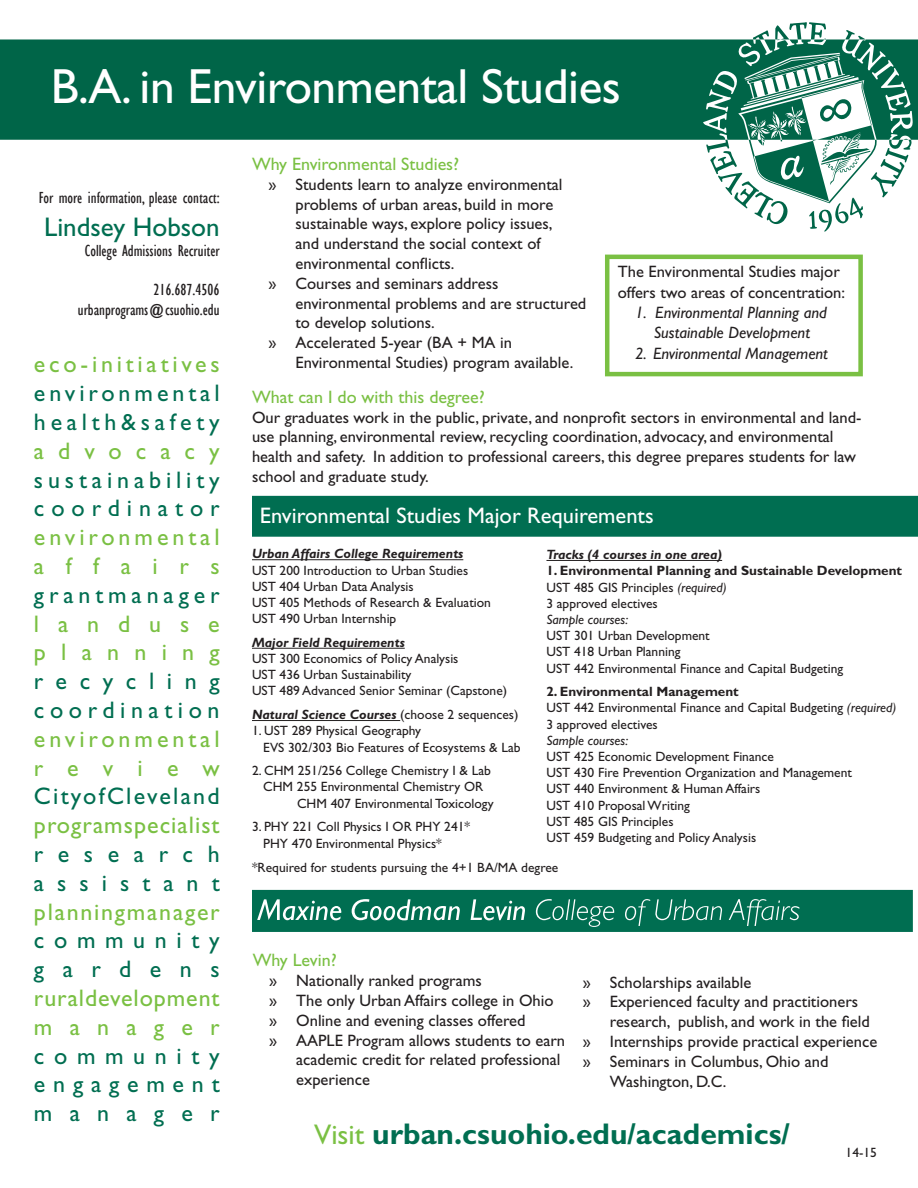
<style>
.page{position:relative;width:918px;height:1188px;background:#fff}
.page>*{position:absolute;margin:0;border:0;box-sizing:border-box;transform-origin:0 0}
.t1{font:49.5px "Gill Sans Std";letter-spacing:-.01em;color:#fff}
.t2{font:700 30px "Gill Sans Std";color:#006e51}
.t3{font:27px "Gill Sans Std";color:#006e51}
.t4{font:24px "Gill Sans Std";letter-spacing:.155em;color:#7ac043}
.t5{font:24px "Gill Sans Std";letter-spacing:.405em;color:#006e51}
.t6{font:24px "Gill Sans Std";letter-spacing:.045em;color:#7ac043}
.t7{font:24px "Gill Sans Std";letter-spacing:.04em;color:#7ac043}
.t8{font:24px "Gill Sans Std";letter-spacing:.095em;color:#006e51}
.t9{font:24px "Gill Sans Std";letter-spacing:.075em;color:#7ac043}
.t10{font:24px "Gill Sans Std";letter-spacing:.205em;color:#006e51}
.t11{font:24px "Gill Sans Std";letter-spacing:.165em;color:#006e51}
.t12{font:24px "Gill Sans Std";letter-spacing:.195em;color:#006e51}
.t13{font:24px "Gill Sans Std";letter-spacing:.2em;color:#006e51}
.t14{font:24px "Gill Sans Std";letter-spacing:.23em;color:#006e51}
.t15{font:24px "Gill Sans Std";letter-spacing:.29em;color:#006e51}
.t16{font:24px "Gill Sans Std";letter-spacing:.325em;color:#006e51}
.t17{font:24px "Gill Sans Std";letter-spacing:.525em;color:#006e51}
.t18{font:24px "Gill Sans Std";letter-spacing:.545em;color:#006e51}
.t19{font:24px "Gill Sans Std";letter-spacing:.585em;color:#7ac043}
.t20{font:24px "Gill Sans Std";letter-spacing:.635em;color:#7ac043}
.t21{font:24px "Gill Sans Std";letter-spacing:.61em;color:#006e51}
.t22{font:24px "Gill Sans Std";letter-spacing:.895em;color:#7ac043}
.t23{font:24px "Gill Sans Std";letter-spacing:.785em;color:#7ac043}
.t24{font:24px "Gill Sans Std";letter-spacing:.77em;color:#006e51}
.t25{font:24px "Gill Sans Std";letter-spacing:.72em;color:#7ac043}
.t26{font:24px "Gill Sans Std";letter-spacing:.72em;color:#006e51}
.t27{font:22.5px "Gill Sans Std";color:#fff}
.t28{font:18px "Gill Sans Std";color:#7ac043}
.t29{font:16.5px/19.8px "Gill Sans Std";color:#231f20}
.t30{font:condensed 16.5px "Gill Sans";color:#231f20}
.t31{font:italic 16.5px "Gill Sans Std";color:#231f20}
.t32{font:13.5px "Gill Sans Std";color:#231f20}
.t33{font:italic 700 13.5px "Gill Sans Std";color:#231f20}
.t34{font:700 13.5px "Gill Sans Std";color:#231f20}
.t35{font:italic 13.5px "Gill Sans Std";color:#231f20}
.s1{font-weight:400;font-style:normal}
.s2{font-style:italic}
.s3{font-weight:400;font-size:28.5px;color:#7ac043}
</style>
<div class="page">
<div style="left:605px;top:255px;width:258px;height:121px;border:4px solid #7ac043"></div>
<hr style="left:546px;top:560px;width:176px;height:1px;background:#231f20">
<div style="left:252px;top:496px;width:666px;height:41px;background:#006e51"></div>
<hr style="left:252px;top:559px;width:211px;height:1px;background:#231f20">
<hr style="left:252px;top:648px;width:153px;height:1px;background:#231f20">
<hr style="left:252px;top:720px;width:148px;height:1px;background:#231f20">
<div style="left:0;top:39px;width:918px;height:101px;background:#006548"></div>
<svg style="left:706px;top:22px;width:206px;height:210px"></svg>
<svg style="left:252px;top:890px;width:661px;height:42px;background:#187b61"></svg>
<p class="t1" style="left:51px;top:58px;width:572px">B.A. in Environmental Studies</p>
<p class="t30" style="left:39px;top:188px;width:182px">For more information, please contact:</p>
<p class="t3" style="left:44px;top:211px;width:177px">Lindsey Hobson</p>
<p class="t30" style="left:85px;top:240px;width:136px">College Admissions Recruiter</p>
<p class="t30" style="left:154px;top:280px;width:68px">216.687.4506</p>
<p class="t30" style="left:78px;top:300px;width:143px">urbanprograms@csuohio.edu</p>
<p class="t4" style="left:34px;top:351px;width:187px">eco-initiatives</p>
<p class="t11" style="left:34px;top:379px;width:187px">environmental</p>
<p class="t12" style="left:34px;top:408px;width:187px">health&amp;safety</p>
<p class="t19" style="left:34px;top:437px;width:187px">advocacy</p>
<p class="t10" style="left:34px;top:466px;width:187px">sustainability</p>
<p class="t15" style="left:34px;top:495px;width:187px">coordinator</p>
<p class="t4" style="left:34px;top:523px;width:187px">environmental</p>
<p class="t22" style="left:34px;top:552px;width:187px">affairs</p>
<p class="t13" style="left:34px;top:581px;width:187px">grantmanager</p>
<p class="t23" style="left:34px;top:610px;width:187px">landuse</p>
<p class="t20" style="left:34px;top:639px;width:187px">planning</p>
<p class="t17" style="left:34px;top:667px;width:187px">recycling</p>
<p class="t14" style="left:34px;top:696px;width:187px">coordination</p>
<p class="t4" style="left:34px;top:725px;width:187px">environmental</p>
<p class="t4" style="left:34px;top:754px;width:187px">review</p>
<p class="t8" style="left:34px;top:783px;width:187px">CityofCleveland</p>
<p class="t6" style="left:34px;top:811px;width:187px">programspecialist</p>
<p class="t21" style="left:34px;top:840px;width:187px">research</p>
<p class="t18" style="left:34px;top:869px;width:187px">assistant</p>
<p class="t9" style="left:34px;top:898px;width:187px">planningmanager</p>
<p class="t5" style="left:34px;top:927px;width:187px">community</p>
<p class="t24" style="left:34px;top:955px;width:187px">gardens</p>
<p class="t7" style="left:34px;top:984px;width:187px">ruraldevelopment</p>
<p class="t25" style="left:34px;top:1013px;width:187px">manager</p>
<p class="t5" style="left:34px;top:1042px;width:187px">community</p>
<p class="t16" style="left:34px;top:1071px;width:187px">engagement</p>
<p class="t26" style="left:34px;top:1099px;width:187px">manager</p>
<p class="t28" style="left:252px;top:154px;width:209px">Why Environmental Studies?</p>
<p class="t29" style="left:296px;top:174px;width:269px;text-indent:-27px">» Students learn to analyze environmental problems of urban areas, build in more sustainable ways, explore policy issues, and understand the social context of environmental conflicts.</p>
<p class="t29" style="left:296px;top:273px;width:292px;text-indent:-27px">» Courses and seminars address environmental problems and are structured to develop solutions.</p>
<p class="t29" style="left:296px;top:333px;width:279px;text-indent:-27px">» Accelerated 5-year (BA + MA in<br>Environmental Studies) program available.</p>
<p class="t28" style="left:252px;top:386px;width:234px">What can I do with this degree?</p>
<p class="t29" style="left:252px;top:407px;width:611px">Our graduates work in the public, private, and nonprofit sectors in environmental and land&shy;use planning, environmental review, recycling coordination, advocacy, and environmental health and safety. In addition to professional careers, this degree prepares students for law school and graduate study.</p>
<p class="t29" style="left:618px;top:260px;width:229px;line-height:21.6px">The Environmental Studies major offers two areas of concentration:</p>
<p class="t31" style="left:635px;top:303px;width:193px">1. Environmental Planning and</p>
<p class="t31" style="left:654px;top:323px;width:158px">Sustainable Development</p>
<p class="t31" style="left:635px;top:344px;width:194px">2. Environmental Management</p>
<p class="t27" style="left:260px;top:503px;width:396px">Environmental Studies Major Requirements</p>
<p class="t33" style="left:252px;top:546px;width:213px">Urban Affairs College Requirements</p>
<p class="t32" style="left:252px;top:562px;width:218px">UST 200 Introduction to Urban Studies</p>
<p class="t32" style="left:252px;top:578px;width:163px">UST 404 Urban Data Analysis</p>
<p class="t32" style="left:252px;top:595px;width:240px">UST 405 Methods of Research &amp; Evaluation</p>
<p class="t32" style="left:252px;top:611px;width:146px">UST 490 Urban Internship</p>
<p class="t33" style="left:252px;top:635px;width:154px">Major Field Requirements</p>
<p class="t32" style="left:252px;top:651px;width:208px">UST 300 Economics of Policy Analysis</p>
<p class="t32" style="left:252px;top:667px;width:161px">UST 436 Urban Sustainability</p>
<p class="t32" style="left:252px;top:683px;width:257px">UST 489 Advanced Senior Seminar (Capstone)</p>
<p class="t33" style="left:252px;top:707px;width:268px">Natural Science Courses <span class="s1">(choose 2 sequences)</span></p>
<p class="t32" style="left:252px;top:723px;width:170px">1. UST 289 Physical Geography</p>
<p class="t32" style="left:263px;top:739px;width:259px">EVS 302/303 Bio Features of Ecosystems &amp; Lab</p>
<p class="t32" style="left:252px;top:763px;width:240px">2. CHM 251/256 College Chemistry I &amp; Lab</p>
<p class="t32" style="left:263px;top:779px;width:222px">CHM 255 Environmental Chemistry OR</p>
<p class="t32" style="left:297px;top:795px;width:198px">CHM 407 Environmental Toxicology</p>
<p class="t32" style="left:252px;top:819px;width:220px">3. PHY 221 Coll Physics I OR PHY 241*</p>
<p class="t32" style="left:263px;top:835px;width:180px">PHY 470 Environmental Physics*</p>
<p class="t33" style="left:546px;top:547px;width:177px">Tracks (4 courses in one area)</p>
<p class="t34" style="left:546px;top:563px;width:357px">1. Environmental Planning and Sustainable Development</p>
<p class="t32" style="left:546px;top:579px;width:182px">UST 485 GIS Principles <span class="s2">(required)</span></p>
<p class="t32" style="left:546px;top:595px;width:113px">3 approved electives</p>
<p class="t35" style="left:546px;top:612px;width:83px">Sample courses:</p>
<p class="t32" style="left:546px;top:628px;width:165px">UST 301 Urban Development</p>
<p class="t32" style="left:546px;top:644px;width:136px">UST 418 Urban Planning</p>
<p class="t32" style="left:546px;top:660px;width:298px">UST 442 Environmental Finance and Capital Budgeting</p>
<p class="t34" style="left:546px;top:684px;width:194px">2. Environmental Management</p>
<p class="t32" style="left:546px;top:700px;width:351px">UST 442 Environmental Finance and Capital Budgeting <span class="s2">(required)</span></p>
<p class="t32" style="left:546px;top:716px;width:113px">3 approved electives</p>
<p class="t35" style="left:546px;top:733px;width:83px">Sample courses:</p>
<p class="t32" style="left:546px;top:749px;width:229px">UST 425 Economic Development Finance</p>
<p class="t32" style="left:546px;top:765px;width:307px">UST 430 Fire Prevention Organization and Management</p>
<p class="t32" style="left:546px;top:781px;width:216px">UST 440 Environment &amp; Human Affairs</p>
<p class="t32" style="left:546px;top:797px;width:145px">UST 410 Proposal Writing</p>
<p class="t32" style="left:546px;top:814px;width:129px">UST 485 GIS Principles</p>
<p class="t32" style="left:546px;top:830px;width:211px">UST 459 Budgeting and Policy Analysis</p>
<p class="t32" style="left:252px;top:859px;width:308px">*Required for students pursuing the 4+1 BA/MA degree</p>
<p class="t28" style="left:253px;top:950px;width:86px">Why Levin?</p>
<p class="t29" style="left:269px;top:971px;width:214px">» Nationally ranked programs</p>
<p class="t29" style="left:269px;top:991px;width:286px">» The only Urban Affairs college in Ohio</p>
<p class="t29" style="left:269px;top:1010px;width:258px">» Online and evening classes offered</p>
<p class="t29" style="left:296px;top:1030px;width:270px;text-indent:-27px">» AAPLE Program allows students to earn academic credit for related professional experience</p>
<p class="t29" style="left:583px;top:972px;width:170px">» Scholarships available</p>
<p class="t29" style="left:610px;top:992px;width:261px;text-indent:-27px">» Experienced faculty and practitioners research, publish, and work in the field</p>
<p class="t29" style="left:583px;top:1032px;width:296px">» Internships provide practical experience</p>
<p class="t29" style="left:610px;top:1051px;width:220px;text-indent:-27px">» Seminars in Columbus, Ohio and<br>Washington, D.C.</p>
<p class="t2" style="left:314px;top:1116px;width:477px"><span class="s3">Visit</span> urban.csuohio.edu/academics/</p>
<p class="t32" style="left:846px;top:1144px;width:33px">14-15</p>
</div>
